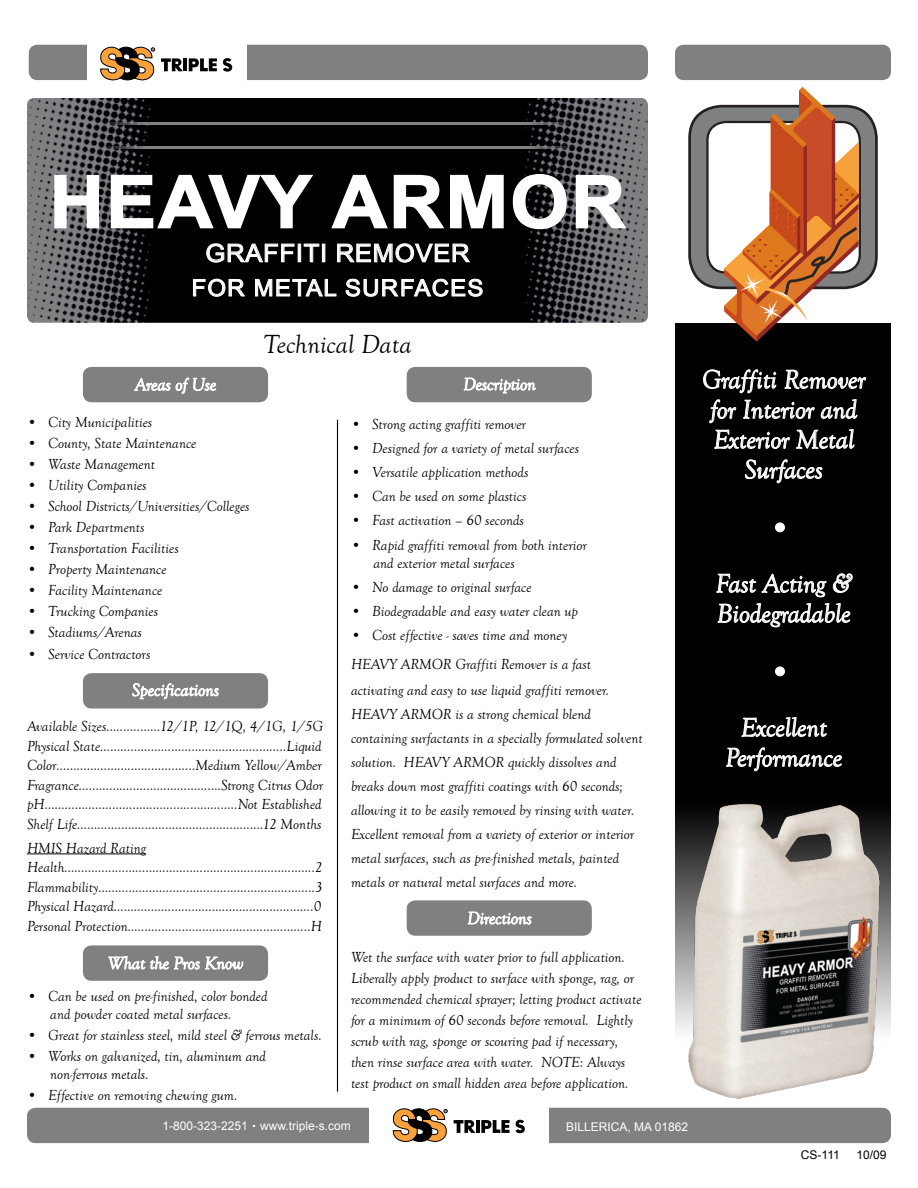
<style>
.page{position:relative;width:918px;height:1188px;background:#fff}
.page>*{position:absolute;margin:0;border:0;box-sizing:border-box;transform-origin:0 0}
.t1{font:italic 90px "Times New Roman";color:#fff}
.t2{font:700 72.6px "Arial";letter-spacing:.025em;color:#fff;scale:1.04 1}
.t3{font:italic 27px/30px "Goudy Old Style T";color:#fff;text-align:center}
.t4{font:italic 27px "Goudy Old Style T";color:#000}
.t5{font:24.75px "Arial";letter-spacing:.025em;color:#fff;scale:1.04 1}
.t6{font:23.1px "Arial";letter-spacing:.05em;color:#fff;scale:1.04 1}
.t7{font:italic 18px "Goudy Old Style T";color:#fff}
.t8{font:italic 15px/24px "Goudy Old Style T";color:#000}
.t9{font:12px "Arial";color:#fff}
.t10{font:12px "Arial";letter-spacing:-.035em;color:#000}
</style>
<div class="page">
<div style="left:407px;top:900px;width:185px;height:36px;background:#7e8082;border-radius:9px"></div>
<div style="left:407px;top:367px;width:185px;height:35px;background:#7e8082;border-radius:9px"></div>
<div style="left:29px;top:45px;width:78px;height:35px;background:#7e8082;border-radius:9px"></div>
<div style="left:229px;top:45px;width:419px;height:35px;background:#7e8082;border-radius:9px"></div>
<div style="left:675px;top:45px;width:216px;height:35px;background:#7e8082;border-radius:9px"></div>
<div style="left:83px;top:367px;width:185px;height:35px;background:#7e8082;border-radius:9px"></div>
<div style="left:83px;top:673px;width:185px;height:36px;background:#7e8082;border-radius:9px"></div>
<div style="left:83px;top:945px;width:185px;height:36px;background:#7e8082;border-radius:9px"></div>
<div style="left:87px;top:42px;width:43px;height:40px;background:#fff"></div>
<div style="left:228px;top:42px;width:18px;height:40px;background:#fff"></div>
<img style="left:27px;top:98px;width:621px;height:225px">
<div style="left:675px;top:323px;width:216px;height:730px;background:#000"></div>
<svg style="left:54px;top:174px;width:46px;height:55px;background:#747477"></svg>
<svg style="left:110px;top:174px;width:205px;height:55px;background:#242424"></svg>
<svg style="left:330px;top:174px;width:174px;height:56px;background:#252525"></svg>
<svg style="left:512px;top:173px;width:55px;height:57px;background:#333335"></svg>
<svg style="left:575px;top:174px;width:53px;height:56px;background:#737377"></svg>
<svg style="left:206px;top:242px;width:89px;height:21px;background:#404040"></svg>
<div style="left:298px;top:244px;width:3px;height:18px;border:1px solid #fff"></div>
<svg style="left:303px;top:243px;width:17px;height:20px"></svg>
<div style="left:322px;top:244px;width:3px;height:18px;border:1px solid #fff"></div>
<svg style="left:337px;top:242px;width:134px;height:21px;background:#444"></svg>
<svg style="left:193px;top:278px;width:53px;height:19px"></svg>
<svg style="left:255px;top:277px;width:82px;height:20px;background:#434343"></svg>
<svg style="left:345px;top:278px;width:138px;height:19px;background:#454545"></svg>
<hr style="left:98px;top:123px;width:249px;height:2px;background:#7e8082">
<hr style="left:328px;top:123px;width:249px;height:2px;background:#7e8082">
<hr style="left:98px;top:146px;width:249px;height:3px;background:#7e8082">
<hr style="left:328px;top:146px;width:249px;height:3px;background:#7e8082">
<svg style="left:134px;top:378px;width:82px;height:16px"></svg>
<svg style="left:132px;top:683px;width:87px;height:17px"></svg>
<svg style="left:108px;top:956px;width:135px;height:14px"></svg>
<svg style="left:468px;top:911px;width:64px;height:14px"></svg>
<svg style="left:464px;top:377px;width:72px;height:17px"></svg>
<hr style="left:27px;top:854px;width:119px;height:1px;background:#000">
<div style="left:27px;top:1108px;width:352px;height:35px;background:#7e8082;border-radius:9px"></div>
<div style="left:540px;top:1108px;width:351px;height:35px;background:#7e8082;border-radius:9px"></div>
<div style="left:369px;top:1105px;width:18px;height:40px;background:#fff"></div>
<div style="left:530px;top:1105px;width:18px;height:40px;background:#fff"></div>
<svg style="left:454px;top:1120px;width:21px;height:13px"></svg>
<hr style="left:476px;top:1120px;width:4px;height:13px;background:#000">
<svg style="left:481px;top:1120px;width:29px;height:13px"></svg>
<svg style="left:516px;top:1120px;width:9px;height:13px"></svg>
<svg style="left:393px;top:1108px;width:54px;height:34px;background:#98754c"></svg>
<img style="left:681px;top:803px;width:203px;height:296px">
<svg style="left:703px;top:369px;width:163px;height:164px"></svg>
<svg style="left:716px;top:573px;width:137px;height:55px"></svg>
<svg style="left:775px;top:666px;width:10px;height:11px"></svg>
<svg style="left:726px;top:717px;width:116px;height:55px"></svg>
<svg style="left:161px;top:58px;width:22px;height:13px"></svg>
<hr style="left:183px;top:58px;width:4px;height:13px;background:#000">
<svg style="left:189px;top:58px;width:28px;height:13px"></svg>
<svg style="left:223px;top:58px;width:9px;height:14px"></svg>
<svg style="left:100px;top:47px;width:55px;height:33px;background:#98744b"></svg>
<hr style="left:337px;top:420px;width:1px;height:672px;background:#000">
<div style="left:690px;top:106px;width:186px;height:182px;background:#7e8082;border-radius:32px"></div>
<div style="left:688px;top:105px;width:190px;height:184px;border:3px solid #241f21;border-radius:32px"></div>
<div style="left:707px;top:122px;width:153px;height:150px;background:#fff;border-radius:18px"></div>
<div style="left:706px;top:121px;width:155px;height:153px;border:2px solid #241f21;border-radius:18px"></div>
<svg style="left:724px;top:87px;width:135px;height:255px"></svg>
<p class="t2" style="left:49px;top:154px;width:555px">HEAVY ARMOR</p>
<p class="t5" style="left:205px;top:237px;width:256px">GRAFFITI REMOVER</p>
<p class="t6" style="left:192px;top:273px;width:18px">for</p>
<p class="t6" style="left:254px;top:273px;width:205px">METAL Surfaces</p>
<p class="t4" style="left:263px;top:329px;width:150px">Technical Data</p>
<p class="t7" style="left:135px;top:375px;width:83px">Areas of Use</p>
<p class="t8" style="left:27px;top:411px;width:127px">• City Municipalities</p>
<p class="t8" style="left:27px;top:432px;width:171px">• County, State Maintenance</p>
<p class="t8" style="left:27px;top:453px;width:130px">• Waste Management</p>
<p class="t8" style="left:27px;top:474px;width:121px">• Utility Companies</p>
<p class="t8" style="left:27px;top:495px;width:224px">• School Districts/Universities/Colleges</p>
<p class="t8" style="left:27px;top:516px;width:119px">• Park Departments</p>
<p class="t8" style="left:27px;top:537px;width:153px">• Transportation Facilities</p>
<p class="t8" style="left:27px;top:558px;width:141px">• Property Maintenance</p>
<p class="t8" style="left:27px;top:579px;width:137px">• Facility Maintenance</p>
<p class="t8" style="left:27px;top:600px;width:133px">• Trucking Companies</p>
<p class="t8" style="left:27px;top:621px;width:116px">• Stadiums/Arenas</p>
<p class="t8" style="left:27px;top:642px;width:125px">• Service Contractors</p>
<p class="t8" style="left:351px;top:412px;width:177px">• Strong acting graffiti remover</p>
<p class="t8" style="left:351px;top:436px;width:230px">• Designed for a variety of metal surfaces</p>
<p class="t8" style="left:351px;top:460px;width:179px">• Versatile application methods</p>
<p class="t8" style="left:351px;top:484px;width:177px">• Can be used on some plastics</p>
<p class="t8" style="left:351px;top:508px;width:174px">• Fast activation – 60 seconds</p>
<p class="t8" style="left:374px;top:537px;width:215px;line-height:18px;text-indent:-22px">• Rapid graffiti removal from both interior and exterior metal surfaces</p>
<p class="t8" style="left:351px;top:576px;width:182px">• No damage to original surface</p>
<p class="t8" style="left:351px;top:600px;width:229px">• Biodegradable and easy water clean up</p>
<p class="t8" style="left:351px;top:624px;width:218px">• Cost effective - saves time and money</p>
<p class="t8" style="left:351px;top:652px;width:260px;line-height:25.5px">HEAVY ARMOR Graffiti Remover is a fast activating and easy to use liquid graffiti remover.</p>
<p class="t8" style="left:351px;top:702px;width:293px">HEAVY ARMOR is a strong chemical blend containing surfactants in a specially formulated solvent solution. HEAVY ARMOR quickly dissolves and breaks down most graffiti coatings with 60 seconds; allowing it to be easily removed by rinsing with water.<br>Excellent removal from a variety of exterior or interior metal surfaces, such as pre-finished metals, painted metals or natural metal surfaces and more.</p>
<p class="t8" style="left:27px;top:715px;width:298px">Available Sizes….............12/1P, 12/1Q, 4/1G, 1/5G</p>
<p class="t8" style="left:27px;top:734px;width:296px">Physical State………………...................…....………..Liquid</p>
<p class="t8" style="left:27px;top:754px;width:296px">Color…………………..…...............Medium Yellow/Amber</p>
<p class="t8" style="left:27px;top:773px;width:298px">Fragrance………….….................…..….Strong Citrus Odor</p>
<p class="t8" style="left:27px;top:793px;width:296px">pH………………...…...................………..…Not Established</p>
<p class="t8" style="left:27px;top:812px;width:296px">Shelf Life……….……....................……………….12 Months</p>
<p class="t8" style="left:27px;top:836px;width:121px">HMIS Hazard Rating</p>
<p class="t8" style="left:27px;top:856px;width:297px">Health…………………….......................………………....…..2</p>
<p class="t8" style="left:27px;top:875px;width:297px">Flammability……………………...…..................................3</p>
<p class="t8" style="left:27px;top:895px;width:296px">Physical Hazard........……………...…..............................0</p>
<p class="t8" style="left:27px;top:914px;width:296px">Personal Protection..................…...…...........................H</p>
<p class="t8" style="left:351px;top:947px;width:292px;line-height:21px">Wet the surface with water prior to full application.<br>Liberally apply product to surface with sponge, rag, or recommended chemical sprayer; letting product activate for a minimum of 60 seconds before removal. Lightly scrub with rag, sponge or scouring pad if necessary, then rinse surface area with water. NOTE: Always test product on small hidden area before application.</p>
<p class="t8" style="left:50px;top:988px;width:219px;line-height:18px;text-indent:-23px">• Can be used on pre-finished, color bonded and powder coated metal surfaces.</p>
<p class="t8" style="left:27px;top:1024px;width:296px">• Great for stainless steel, mild steel &amp; ferrous metals.</p>
<p class="t8" style="left:50px;top:1048px;width:217px;line-height:18px;text-indent:-23px">• Works on galvanized, tin, aluminum and non-ferrous metals.</p>
<p class="t8" style="left:27px;top:1084px;width:212px">• Effective on removing chewing gum.</p>
<p class="t9" style="left:162px;top:1118px;width:190px">1-800-323-2251 <sup>.</sup> www.triple-s.com</p>
<p class="t9" style="left:566px;top:1118px;width:124px">BILLERICA, MA 01862</p>
<p class="t3" style="left:702px;top:365px;width:165px">Graffiti Remover for Interior and<br>Exterior Metal<br>Surfaces</p>
<p class="t1" style="left:772px;top:439px;width:24px">.</p>
<p class="t3" style="left:716px;top:569px;width:138px;text-align:left">Fast Acting &amp;<br>Biodegradable</p>
<p class="t1" style="left:772px;top:583px;width:24px">.</p>
<p class="t3" style="left:725px;top:713px;width:118px">Excellent<br>Performance</p>
<p class="t10" style="left:801px;top:1147px;width:40px">CS-111</p>
<p class="t10" style="left:856px;top:1147px;width:32px">10/09</p>
</div>
